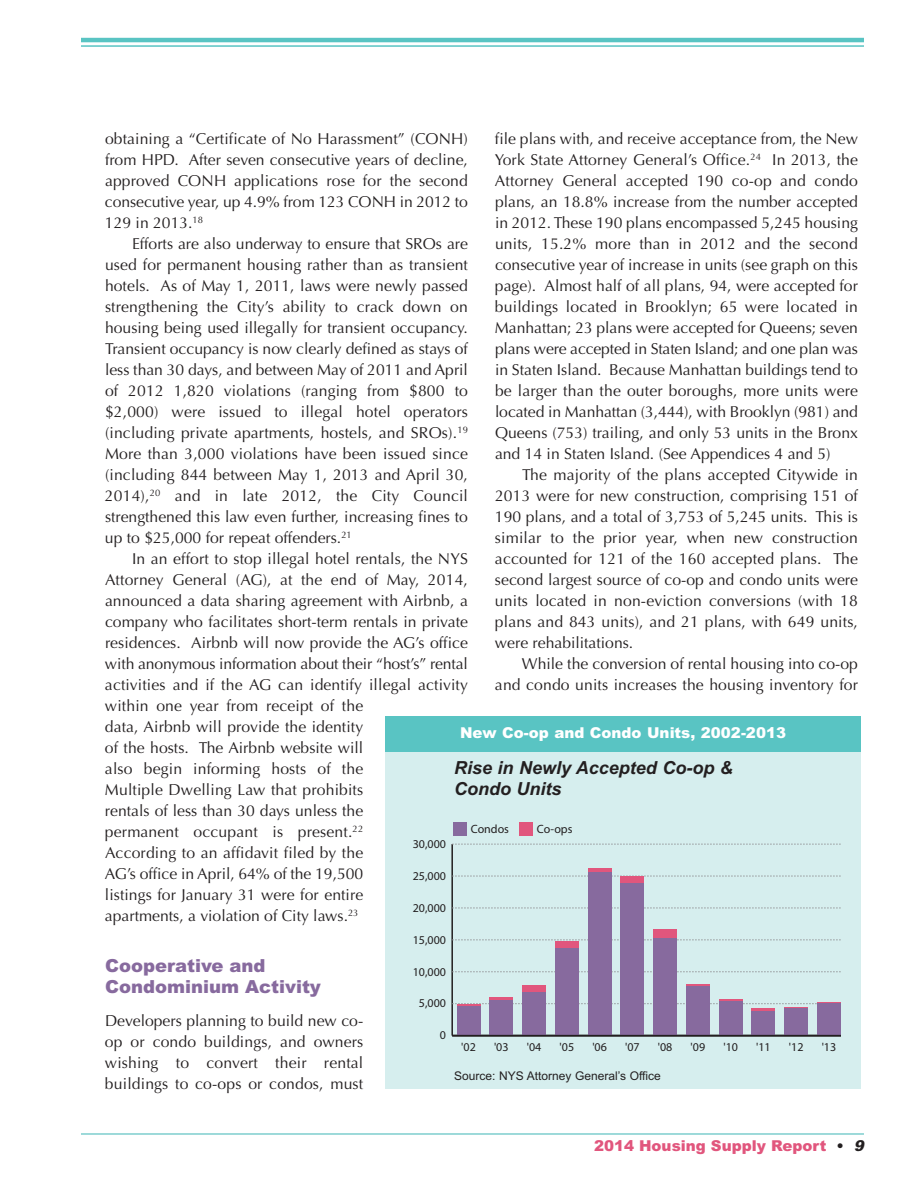
<style>
.page{position:relative;width:918px;height:1188px;background:#fff}
.page>*{position:absolute;margin:0;border:0;box-sizing:border-box;transform-origin:0 0}
.t1{font:italic 700 18px/21px "Arial";color:#231f20}
.t2{font:900 18px/21px "Arial";color:#876a9e}
.t3{font:15.75px/21px "Optima";letter-spacing:.005em;color:#231f20;text-align:justify}
.t4{font:900 15px "Arial";color:#fff}
.t5{font:900 15px "Arial";color:#e1567d}
.t6{font:12px "Myriad Pro";color:#231f20}
.t7{font:12px "Arial";color:#231f20}
.s1{color:#231f20}
.s2{font-style:italic;color:#231f20}
</style>
<div class="page">
<hr style="left:81px;top:38px;width:783px;height:4px;background:#59c4c3">
<hr style="left:81px;top:45px;width:783px;height:2px;background:#59c4c3">
<hr style="left:81px;top:1133px;width:783px;height:2px;background:#7ecece">
<div style="left:386px;top:752px;width:475px;height:337px;background:#d6eeee"></div>
<div style="left:453px;top:823px;width:14px;height:13px;background:#876a9e"></div>
<div style="left:519px;top:823px;width:14px;height:13px;background:#e1567d"></div>
<hr style="left:451px;top:844px;width:2px;height:192px;background:#231f20">
<svg style="left:452px;top:971px;width:388px;height:1px"></svg>
<svg style="left:452px;top:939px;width:388px;height:1px"></svg>
<svg style="left:452px;top:908px;width:388px;height:1px"></svg>
<svg style="left:452px;top:876px;width:388px;height:1px"></svg>
<svg style="left:452px;top:844px;width:388px;height:1px"></svg>
<hr style="left:490px;top:998px;width:23px;height:2px;background:#e1567d">
<div style="left:522px;top:985px;width:24px;height:7px;background:#e1567d"></div>
<div style="left:555px;top:941px;width:24px;height:7px;background:#e1567d"></div>
<hr style="left:588px;top:868px;width:23px;height:4px;background:#e1567d">
<div style="left:621px;top:876px;width:23px;height:8px;background:#e1567d"></div>
<div style="left:653px;top:929px;width:24px;height:10px;background:#e1567d"></div>
<hr style="left:686px;top:984px;width:24px;height:2px;background:#e1567d">
<hr style="left:719px;top:999px;width:24px;height:2px;background:#e1567d">
<hr style="left:752px;top:1008px;width:23px;height:3px;background:#e1567d">
<svg style="left:452px;top:1002px;width:388px;height:6px"></svg>
<div style="left:457px;top:1006px;width:23px;height:30px;background:#876a9e"></div>
<div style="left:490px;top:1000px;width:23px;height:36px;background:#876a9e"></div>
<div style="left:522px;top:992px;width:24px;height:44px;background:#876a9e"></div>
<div style="left:555px;top:948px;width:24px;height:88px;background:#876a9e"></div>
<div style="left:588px;top:872px;width:23px;height:164px;background:#876a9e"></div>
<div style="left:621px;top:884px;width:23px;height:152px;background:#876a9e"></div>
<div style="left:653px;top:939px;width:24px;height:97px;background:#876a9e"></div>
<div style="left:686px;top:986px;width:24px;height:50px;background:#876a9e"></div>
<div style="left:719px;top:1001px;width:24px;height:35px;background:#876a9e"></div>
<div style="left:752px;top:1011px;width:23px;height:25px;background:#876a9e"></div>
<div style="left:784px;top:1008px;width:24px;height:28px;background:#876a9e"></div>
<div style="left:817px;top:1003px;width:23px;height:33px;background:#876a9e"></div>
<hr style="left:452px;top:1035px;width:388px;height:1px;background:#231f20">
<div style="left:386px;top:716px;width:475px;height:36px;background:#59c4c3"></div>
<p class="t3" style="left:495px;top:129px;width:365px">file plans with, and receive acceptance from, the New York State Attorney General’s Office.<sup>24</sup> In 2013, the Attorney General accepted 190 co-op and condo plans, an 18.8% increase from the number accepted in 2012. These 190 plans encompassed 5,245 housing units, 15.2% more than in 2012 and the second consecutive year of increase in units (see graph on this page). Almost half of all plans, 94, were accepted for buildings located in Brooklyn; 65 were located in Manhattan; 23 plans were accepted for Queens; seven plans were accepted in Staten Island; and one plan was in Staten Island. Because Manhattan buildings tend to be larger than the outer boroughs, more units were located in Manhattan (3,444), with Brooklyn (981) and Queens (753) trailing, and only 53 units in the Bronx and 14 in Staten Island. (See Appendices 4 and 5)</p>
<p class="t3" style="left:495px;top:465px;width:365px;text-indent:27px">The majority of the plans accepted Citywide in 2013 were for new construction, comprising 151 of 190 plans, and a total of 3,753 of 5,245 units. This is similar to the prior year, when new construction accounted for 121 of the 160 accepted plans. The second largest source of co-op and condo units were units located in non-eviction conversions (with 18 plans and 843 units), and 21 plans, with 649 units, were rehabilitations.</p>
<p class="t3" style="left:495px;top:654px;width:365px;text-align:right">While the conversion of rental housing into co-op and condo units increases the housing inventory for</p>
<p class="t3" style="left:105px;top:129px;width:365px">obtaining a “Certificate of No Harassment” (CONH) from HPD. After seven consecutive years of decline, approved CONH applications rose for the second consecutive year, up 4.9% from 123 CONH in 2012 to 129 in 2013.<sup>18</sup></p>
<p class="t3" style="left:105px;top:234px;width:365px;text-indent:27px">Efforts are also underway to ensure that SROs are used for permanent housing rather than as transient hotels. As of May 1, 2011, laws were newly passed strengthening the City’s ability to crack down on housing being used illegally for transient occupancy.<br>Transient occupancy is now clearly defined as stays of less than 30 days, and between May of 2011 and April of 2012 1,820 violations (ranging from $800 to $2,000) were issued to illegal hotel operators (including private apartments, hostels, and SROs).<sup>19<br></sup>More than 3,000 violations have been issued since (including 844 between May 1, 2013 and April 30, 2014),<sup>20</sup> and in late 2012, the City Council strengthened this law even further, increasing fines to up to $25,000 for repeat offenders.<sup>21</sup></p>
<p class="t3" style="left:105px;top:549px;width:365px;text-align:left;text-indent:27px">In an effort to stop illegal hotel rentals, the NYS Attorney General (AG), at the end of May, 2014, announced a data sharing agreement with Airbnb, a company who facilitates short-term rentals in private residences. Airbnb will now provide the AG’s office with anonymous information about their “host’s” rental activities and if the AG can identify illegal activity within one year from receipt of the<br>data, Airbnb will provide the identity<br>of the hosts. The Airbnb website will<br>also begin informing hosts of the<br>Multiple Dwelling Law that prohibits<br>rentals of less than 30 days unless the<br>permanent occupant is present.<sup>22<br></sup>According to an affidavit filed by the<br>AG’s office in April, 64% of the 19,500<br>listings for January 31 were for entire<br>apartments, a violation of City laws.<sup>23</sup></p>
<p class="t2" style="left:105px;top:956px;width:217px">Cooperative and<br>Condominium Activity</p>
<p class="t3" style="left:105px;top:1011px;width:260px">Developers planning to build new co&shy;op or condo buildings, and owners wishing to convert their rental buildings to co-ops or condos, must</p>
<p class="t4" style="left:460px;top:724px;width:327px">New Co-op and Condo Units, 2002-2013</p>
<p class="t1" style="left:454px;top:758px;width:280px">Rise in Newly Accepted Co-op &amp;<br>Condo Units</p>
<p class="t6" style="left:471px;top:824px;width:40px">Condos</p>
<p class="t6" style="left:537px;top:824px;width:37px">Co-ops</p>
<p class="t6" style="left:413px;top:839px;width:35px">30,000</p>
<p class="t6" style="left:413px;top:871px;width:35px">25,000</p>
<p class="t6" style="left:413px;top:903px;width:35px">20,000</p>
<p class="t6" style="left:413px;top:935px;width:35px">15,000</p>
<p class="t6" style="left:413px;top:967px;width:35px">10,000</p>
<p class="t6" style="left:419px;top:999px;width:29px">5,000</p>
<p class="t6" style="left:440px;top:1031px;width:8px">0</p>
<p class="t6" style="left:461px;top:1042px;width:16px">'02</p>
<p class="t6" style="left:494px;top:1042px;width:16px">'03</p>
<p class="t6" style="left:527px;top:1042px;width:16px">'04</p>
<p class="t6" style="left:560px;top:1042px;width:16px">'05</p>
<p class="t6" style="left:592px;top:1042px;width:16px">'06</p>
<p class="t6" style="left:625px;top:1042px;width:16px">'07</p>
<p class="t6" style="left:658px;top:1042px;width:16px">'08</p>
<p class="t6" style="left:691px;top:1042px;width:16px">'09</p>
<p class="t6" style="left:723px;top:1042px;width:16px">'10</p>
<p class="t6" style="left:756px;top:1042px;width:16px">'11</p>
<p class="t6" style="left:789px;top:1042px;width:16px">'12</p>
<p class="t6" style="left:822px;top:1042px;width:16px">'13</p>
<p class="t7" style="left:454px;top:1068px;width:208px">Source: NYS Attorney General’s Office</p>
<p class="t5" style="left:594px;top:1137px;width:276px">2014 Housing Supply Report <span class="s1">•</span> <span class="s2">9</span></p>
</div>
